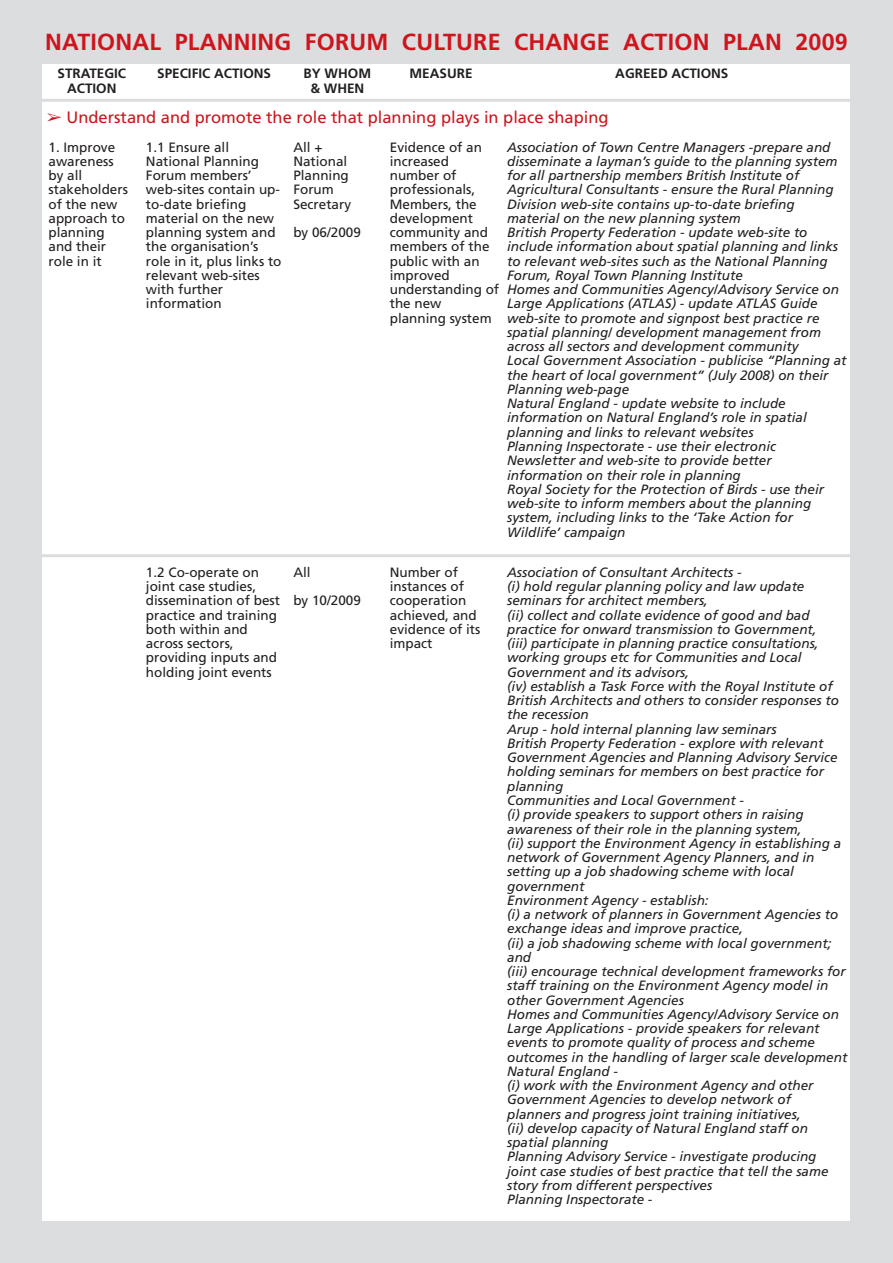
<style>
.page{position:relative;width:893px;height:1263px;background:#dcdddf}
.page>*{position:absolute;margin:0;border:0;box-sizing:border-box;transform-origin:0 0}
.t1{font:700 23.25px "Frutiger";letter-spacing:.01em;color:#cd151d}
.t2{font:16.5px "Frutiger";color:#cd151d}
.t3{font:italic 13.5px/14.2px "Frutiger";color:#231f20}
.t4{font:13.5px/14.2px "Frutiger";color:#231f20}
.t5{font:700 13.5px "Frutiger";color:#231f20}
</style>
<div class="page">
<div style="left:43px;top:64px;width:807px;height:1156px;background:#fff"></div>
<hr style="left:6px;top:554px;width:861px;height:3px;background:#dcdddf">
<hr style="left:0;top:99px;width:893px;height:3px;background:#dcdddf">
<h1 class="t1" style="left:45px;top:32px;width:804px">NATIONAL PLANNING FORUM CULTURE CHANGE ACTION PLAN 2009</h1>
<p class="t5" style="left:58px;top:68px;width:70px">STRATEGIC</p>
<p class="t5" style="left:157px;top:68px;width:115px">SPECIFIC ACTIONS</p>
<p class="t5" style="left:304px;top:68px;width:69px">BY WHOM</p>
<p class="t5" style="left:410px;top:68px;width:64px">MEASURE</p>
<p class="t5" style="left:615px;top:68px;width:115px">AGREED ACTIONS</p>
<p class="t5" style="left:67px;top:83px;width:51px">ACTION</p>
<p class="t5" style="left:310px;top:83px;width:55px">&amp; WHEN</p>
<p class="t2" style="left:47px;top:111px;width:563px">➢ Understand and promote the role that planning plays in place shaping</p>
<p class="t4" style="left:49px;top:141px;width:81px">1. Improve awareness by all stakeholders of the new approach to planning and their role in it</p>
<p class="t4" style="left:146px;top:141px;width:137px">1.1 Ensure all<br>National Planning<br>Forum members’ web-sites contain up&shy;to-date briefing material on the new planning system and the organisation’s role in it, plus links to relevant web-sites with further information</p>
<p class="t3" style="left:507px;top:141px;width:341px">Association of Town Centre Managers -prepare and disseminate a layman’s guide to the planning system for all partnership members British Institute of Agricultural Consultants - ensure the Rural Planning Division web-site contains up-to-date briefing material on the new planning system<br>British Property Federation - update web-site to include information about spatial planning and links to relevant web-sites such as the National Planning Forum, Royal Town Planning Institute<br>Homes and Communities Agency/Advisory Service on Large Applications (ATLAS) - update ATLAS Guide web-site to promote and signpost best practice re spatial planning/ development management from across all sectors and development community<br>Local Government Association - publicise “Planning at the heart of local government” (July 2008) on their Planning web-page<br>Natural England - update website to include information on Natural England’s role in spatial planning and links to relevant websites<br>Planning Inspectorate - use their electronic Newsletter and web-site to provide better information on their role in planning<br>Royal Society for the Protection of Birds - use their web-site to inform members about the planning system, including links to the ‘Take Action for Wildlife’ campaign</p>
<p class="t4" style="left:390px;top:141px;width:111px">Evidence of an increased number of professionals,<br>Members, the development community and members of the public with an improved understanding of the new planning system</p>
<p class="t4" style="left:293px;top:141px;width:59px">All +<br>National<br>Planning<br>Forum<br>Secretary</p>
<p class="t4" style="left:293px;top:226px;width:69px">by 06/2009</p>
<p class="t4" style="left:146px;top:566px;width:136px">1.2 Co-operate on joint case studies, dissemination of best practice and training both within and across sectors, providing inputs and holding joint events</p>
<p class="t3" style="left:507px;top:566px;width:342px">Association of Consultant Architects -<br>(i) hold regular planning policy and law update seminars for architect members,<br>(ii) collect and collate evidence of good and bad practice for onward transmission to Government,<br>(iii) participate in planning practice consultations, working groups etc for Communities and Local Government and its advisors,<br>(iv) establish a Task Force with the Royal Institute of British Architects and others to consider responses to the recession<br>Arup - hold internal planning law seminars<br>British Property Federation - explore with relevant Government Agencies and Planning Advisory Service holding seminars for members on best practice for planning<br>Communities and Local Government -<br>(i) provide speakers to support others in raising awareness of their role in the planning system,<br>(ii) support the Environment Agency in establishing a network of Government Agency Planners, and in setting up a job shadowing scheme with local government<br>Environment Agency - establish:<br>(i) a network of planners in Government Agencies to exchange ideas and improve practice,<br>(ii) a job shadowing scheme with local government; and<br>(iii) encourage technical development frameworks for staff training on the Environment Agency model in other Government Agencies<br>Homes and Communities Agency/Advisory Service on Large Applications - provide speakers for relevant events to promote quality of process and scheme outcomes in the handling of larger scale development Natural England -<br>(i) work with the Environment Agency and other Government Agencies to develop network of planners and progress joint training initiatives,<br>(ii) develop capacity of Natural England staff on spatial planning<br>Planning Advisory Service - investigate producing joint case studies of best practice that tell the same story from different perspectives<br>Planning Inspectorate -</p>
<p class="t4" style="left:293px;top:559px;width:69px;line-height:28.5px">All<br>by 10/2009</p>
<p class="t4" style="left:390px;top:566px;width:92px">Number of instances of cooperation achieved, and evidence of its impact</p>
</div>
